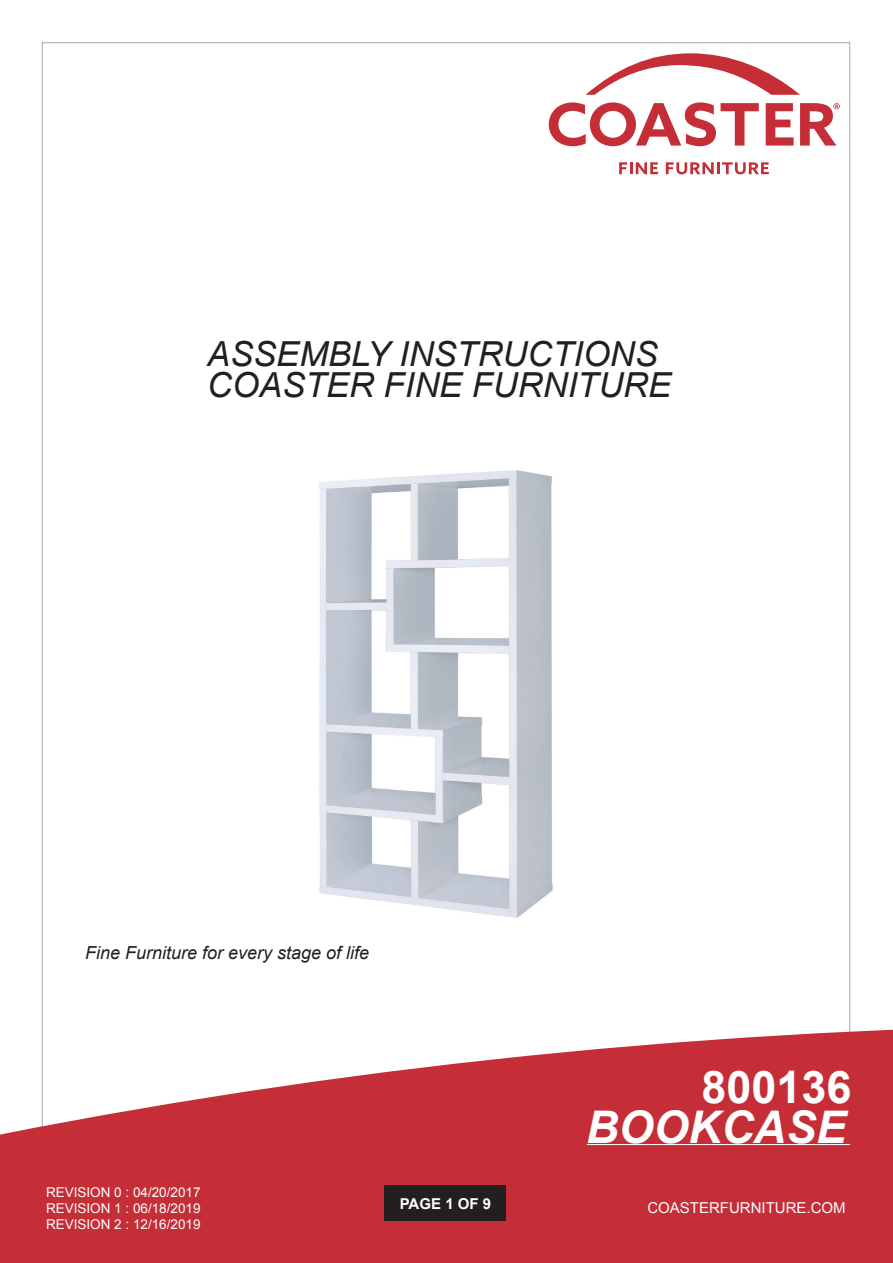
<style>
.page{position:relative;width:893px;height:1263px;background:#fff}
.page>*{position:absolute;margin:0;border:0;box-sizing:border-box;transform-origin:0 0}
.t1{font:italic 700 45px "Arial";color:#fff}
.t2{font:700 45px "Arial";color:#fff}
.t3{font:italic 34.5px/31px "Arial";color:#231f20}
.t4{font:italic 18px "Arial";color:#231f20}
.t5{font:15px "Arial";color:#fff}
.t6{font:700 15px "Arial";color:#fff}
.t7{font:13.5px/16.2px "Arial";color:#fff;text-align:justify}
</style>
<div class="page">
<svg style="left:0;top:1024px;width:893px;height:239px;fill:#c52e36"></svg>
<div style="left:385px;top:1185px;width:121px;height:36px;background:#231f20"></div>
<svg style="left:619px;top:162px;width:39px;height:12px"></svg>
<svg style="left:666px;top:162px;width:103px;height:12px"></svg>
<svg style="left:586px;top:53px;width:214px;height:42px"></svg>
<svg style="left:549px;top:102px;width:210px;height:44px"></svg>
<svg style="left:800px;top:103px;width:40px;height:43px"></svg>
<svg style="left:766px;top:103px;width:28px;height:43px"></svg>
<hr style="left:587px;top:1144px;width:263px;height:1px;background:#fff">
<img style="left:319px;top:470px;width:234px;height:448px">
<h2 class="t3" style="left:207px;top:339px;width:465px">ASSEMBLY INSTRUCTIONS<br>COASTER FINE FURNITURE</h2>
<h3 class="t4" style="left:85px;top:941px;width:286px">Fine Furniture for every stage of life</h3>
<p class="t7" style="left:46px;top:1184px;width:156px">REVISION 0 : 04/20/2017<br>REVISION 1 : 06/18/2019<br>REVISION 2 : 12/16/2019</p>
<p class="t6" style="left:400px;top:1193px;width:93px">PAGE 1 OF 9</p>
<h1 class="t2" style="left:701px;top:1057px;width:152px">800136</h1>
<h1 class="t1" style="left:586px;top:1097px;width:262px">BOOKCASE</h1>
<p class="t5" style="left:647px;top:1198px;width:200px">COASTERFURNITURE.COM</p>
</div>
